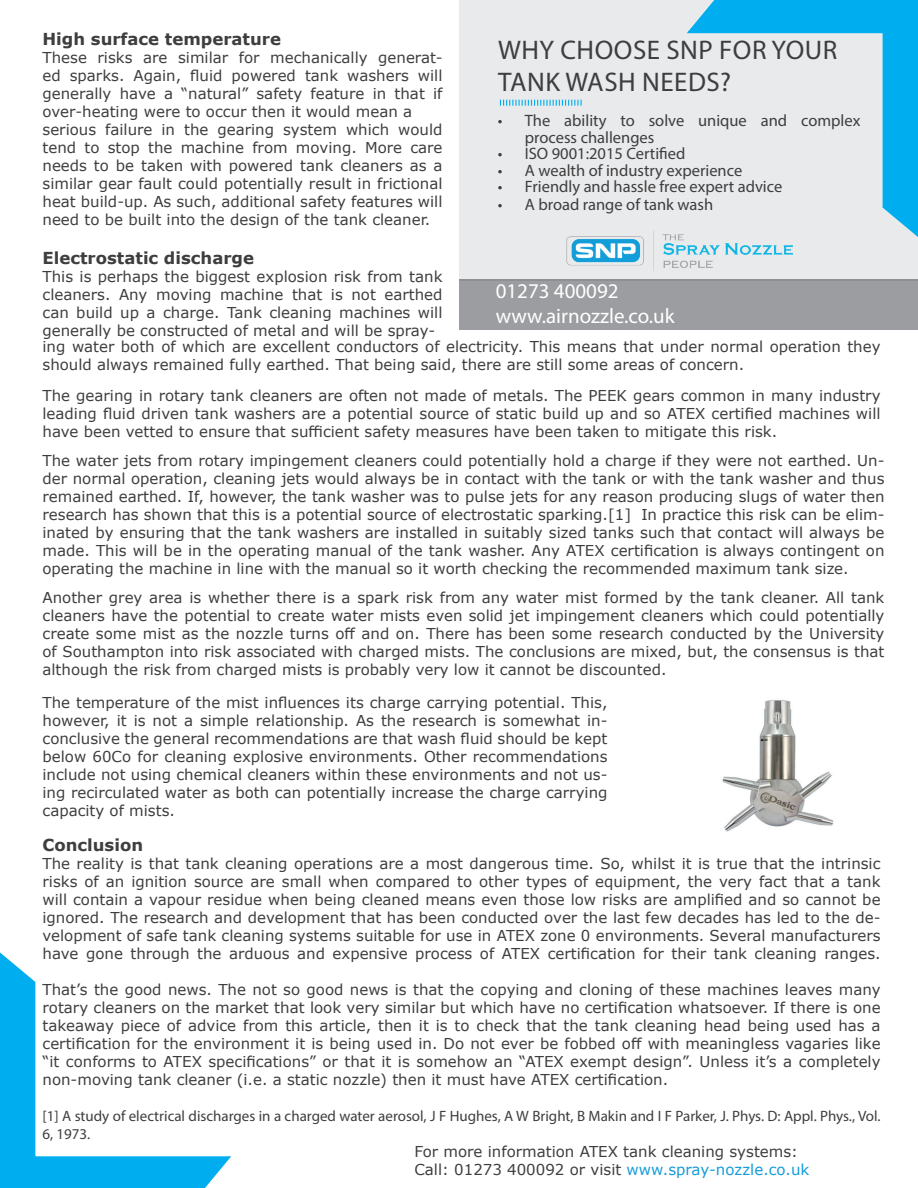
<style>
.page{position:relative;width:918px;height:1188px;background:#fff}
.page>*{position:absolute;margin:0;border:0;box-sizing:border-box;transform-origin:0 0}
.t1{font:27px/32.4px "Myriad Pro";letter-spacing:.02em;color:#3e3e3f}
.t2{font:21px/25.2px "Myriad Pro";color:#fff}
.t3{font:16.5px/16.5px "Myriad Pro";color:#3e3e3f}
.t4{font:700 16.5px "Verdana";color:#3e3e3f}
.t5{font:15px/18px "Verdana";color:#3e3e3f;text-align:justify}
.t6{font:15px/18px "Myriad Pro";color:#3e3e3f}
.s1{color:#159dd9}
</style>
<div class="page">
<div style="left:459px;top:0;width:459px;height:281px;background:#e9eaeb"></div>
<svg style="left:687px;top:0;width:231px;height:237px"></svg>
<svg style="left:0;top:952px;width:231px;height:236px"></svg>
<svg style="left:500px;top:100px;width:82px;height:6px"></svg>
<div style="left:459px;top:279px;width:459px;height:51px;background:#9b9da0"></div>
<img style="left:722px;top:700px;width:112px;height:132px">
<img style="left:547px;top:222px;width:264px;height:59px">
<p class="t4" style="left:43px;top:27px;width:240px">High surface temperature</p>
<p class="t5" style="left:43px;top:48px;width:402px;text-align:left">These risks are similar for mechanically generat&shy;ed sparks. Again, fluid powered tank washers will generally have a “natural” safety feature in that if over-heating were to occur then it would mean a serious failure in the gearing system which would tend to stop the machine from moving. More care needs to be taken with powered tank cleaners as a similar gear fault could potentially result in frictional heat build-up. As such, additional safety features will need to be built into the design of the tank cleaner.</p>
<p class="t4" style="left:43px;top:247px;width:213px">Electrostatic discharge</p>
<p class="t5" style="left:43px;top:268px;width:402px">This is perhaps the biggest explosion risk from tank cleaners. Any moving machine that is not earthed can build up a charge. Tank cleaning machines will generally be constructed of metal and will be spray-</p>
<h1 class="t1" style="left:498px;top:33px;width:341px">WHY CHOOSE SNP FOR YOUR<br>TANK WASH NEEDS?</h1>
<p class="t3" style="left:525px;top:112px;width:337px;text-indent:-27px">• The ability to solve unique and complex process challenges</p>
<p class="t3" style="left:498px;top:145px;width:189px">• ISO 9001:2015 Certified</p>
<p class="t3" style="left:498px;top:162px;width:246px">• A wealth of industry experience</p>
<p class="t3" style="left:498px;top:178px;width:286px">• Friendly and hassle free expert advice</p>
<p class="t3" style="left:498px;top:196px;width:217px">• A broad range of tank wash</p>
<h2 class="t2" style="left:496px;top:278px;width:181px">01273 400092 www.airnozzle.co.uk</h2>
<p class="t5" style="left:43px;top:337px;width:840px">ing water both of which are excellent conductors of electricity. This means that under normal operation they should always remained fully earthed. That being said, there are still some areas of concern.</p>
<p class="t5" style="left:43px;top:386px;width:840px">The gearing in rotary tank cleaners are often not made of metals. The PEEK gears common in many industry leading fluid driven tank washers are a potential source of static build up and so ATEX certified machines will have been vetted to ensure that sufficient safety measures have been taken to mitigate this risk.</p>
<p class="t5" style="left:43px;top:452px;width:844px">The water jets from rotary impingement cleaners could potentially hold a charge if they were not earthed. Un&shy;der normal operation, cleaning jets would always be in contact with the tank or with the tank washer and thus remained earthed. If, however, the tank washer was to pulse jets for any reason producing slugs of water then research has shown that this is a potential source of electrostatic sparking.[1] In practice this risk can be elim&shy;inated by ensuring that the tank washers are installed in suitably sized tanks such that contact will always be made. This will be in the operating manual of the tank washer. Any ATEX certification is always contingent on operating the machine in line with the manual so it worth checking the recommended maximum tank size.</p>
<p class="t5" style="left:43px;top:588px;width:844px">Another grey area is whether there is a spark risk from any water mist formed by the tank cleaner. All tank cleaners have the potential to create water mists even solid jet impingement cleaners which could potentially create some mist as the nozzle turns off and on. There has been some research conducted by the University of Southampton into risk associated with charged mists. The conclusions are mixed, but, the consensus is that although the risk from charged mists is probably very low it cannot be discounted.</p>
<p class="t5" style="left:43px;top:693px;width:567px">The temperature of the mist influences its charge carrying potential. This, however, it is not a simple relationship. As the research is somewhat in&shy;conclusive the general recommendations are that wash fluid should be kept below 60Co for cleaning explosive environments. Other recommendations include not using chemical cleaners within these environments and not us&shy;ing recirculated water as both can potentially increase the charge carrying capacity of mists.</p>
<p class="t4" style="left:43px;top:833px;width:102px">Conclusion</p>
<p class="t5" style="left:43px;top:854px;width:840px">The reality is that tank cleaning operations are a most dangerous time. So, whilst it is true that the intrinsic risks of an ignition source are small when compared to other types of equipment, the very fact that a tank will contain a vapour residue when being cleaned means even those low risks are amplified and so cannot be ignored. The research and development that has been conducted over the last few decades has led to the de&shy;velopment of safe tank cleaning systems suitable for use in ATEX zone 0 environments. Several manufacturers have gone through the arduous and expensive process of ATEX certification for their tank cleaning ranges.</p>
<p class="t5" style="left:43px;top:980px;width:840px">That’s the good news. The not so good news is that the copying and cloning of these machines leaves many rotary cleaners on the market that look very similar but which have no certification whatsoever. If there is one takeaway piece of advice from this article, then it is to check that the tank cleaning head being used has a certification for the environment it is being used in. Do not ever be fobbed off with meaningless vagaries like “it conforms to ATEX specifications” or that it is somehow an “ATEX exempt design”. Unless it’s a completely non-moving tank cleaner (i.e. a static nozzle) then it must have ATEX certification.</p>
<p class="t6" style="left:43px;top:1107px;width:840px">[1] A study of electrical discharges in a charged water aerosol, J F Hughes, A W Bright, B Makin and I F Parker, J. Phys. D: Appl. Phys., Vol.<br>6, 1973.</p>
<p class="t5" style="left:414px;top:1142px;width:396px">For more information ATEX tank cleaning systems:<br>Call: 01273 400092 or visit <span class="s1">www.spray-nozzle.co.uk</span></p>
</div>
